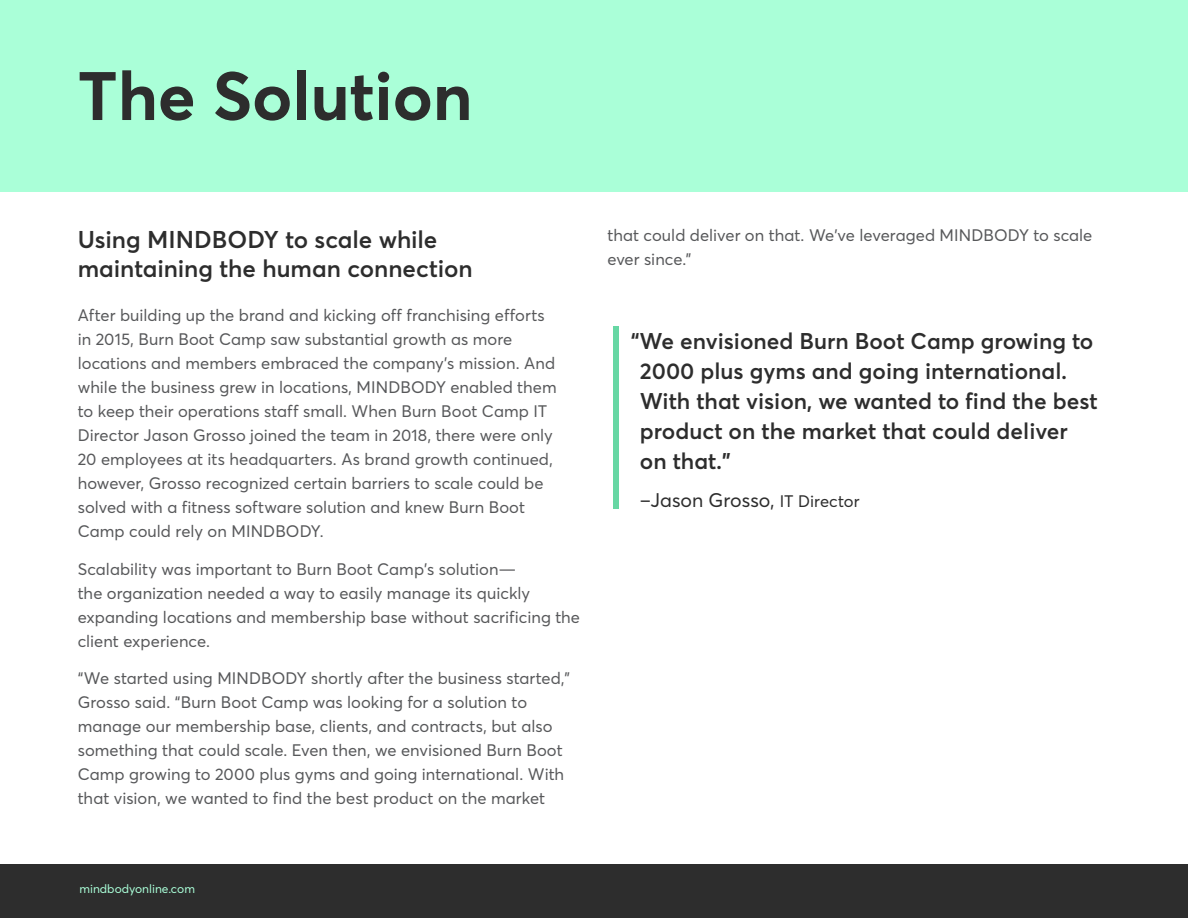
<style>
.page{position:relative;width:1188px;height:918px;background:#fff}
.page>*{position:absolute;margin:0;border:0;box-sizing:border-box;transform-origin:0 0}
.t1{font:700 67.5px "Averta";color:#2d2d2d}
.t2{font:600 24px/28.5px "Averta";letter-spacing:-.005em;color:#2d2d2d}
.t3{font:600 22.5px/30px "Averta";color:#2d2d2d}
.t4{font:19.5px "Averta";color:#2d2d2d}
.t5{font:16.5px/24px "Averta";letter-spacing:.005em;color:#57585a}
.t6{font:12px "Averta";color:#aaffd8}
.s1{font-size:16.5px}
</style>
<div class="page">
<div style="left:0;top:864px;width:1188px;height:54px;background:#2d2d2d"></div>
<div style="left:0;top:0;width:1188px;height:191px;background:#aaffd8"></div>
<div style="left:613px;top:327px;width:6px;height:182px;background:#67d7a4"></div>
<h1 class="t1" style="left:78px;top:49px;width:396px">The Solution</h1>
<h2 class="t2" style="left:78px;top:225px;width:396px">Using MINDBODY to scale while maintaining the human connection</h2>
<p class="t5" style="left:78px;top:303px;width:480px">After building up the brand and kicking off franchising efforts in 2015, Burn Boot Camp saw substantial growth as more locations and members embraced the company’s mission. And while the business grew in locations, MINDBODY enabled them to keep their operations staff small. When Burn Boot Camp IT Director Jason Grosso joined the team in 2018, there were only 20 employees at its headquarters. As brand growth continued, however, Grosso recognized certain barriers to scale could be solved with a fitness software solution and knew Burn Boot Camp could rely on MINDBODY.</p>
<p class="t5" style="left:78px;top:556px;width:504px">Scalability was important to Burn Boot Camp’s solution—<br>the organization needed a way to easily manage its quickly expanding locations and membership base without sacrificing the client experience.</p>
<p class="t5" style="left:78px;top:666px;width:494px">“We started using MINDBODY shortly after the business started,” Grosso said. “Burn Boot Camp was looking for a solution to manage our membership base, clients, and contracts, but also something that could scale. Even then, we envisioned Burn Boot Camp growing to 2000 plus gyms and going international. With that vision, we wanted to find the best product on the market</p>
<p class="t5" style="left:607px;top:223px;width:486px">that could deliver on that. We’ve leveraged MINDBODY to scale ever since.”</p>
<h3 class="t3" style="left:640px;top:325px;width:459px;text-indent:-9px">“We envisioned Burn Boot Camp growing to 2000 plus gyms and going international.<br>With that vision, we wanted to find the best product on the market that could deliver on that.”</h3>
<p class="t4" style="left:640px;top:487px;width:221px">–Jason Grosso, <span class="s1">IT Director</span></p>
<p class="t6" style="left:80px;top:881px;width:117px">mindbodyonline.com</p>
</div>
